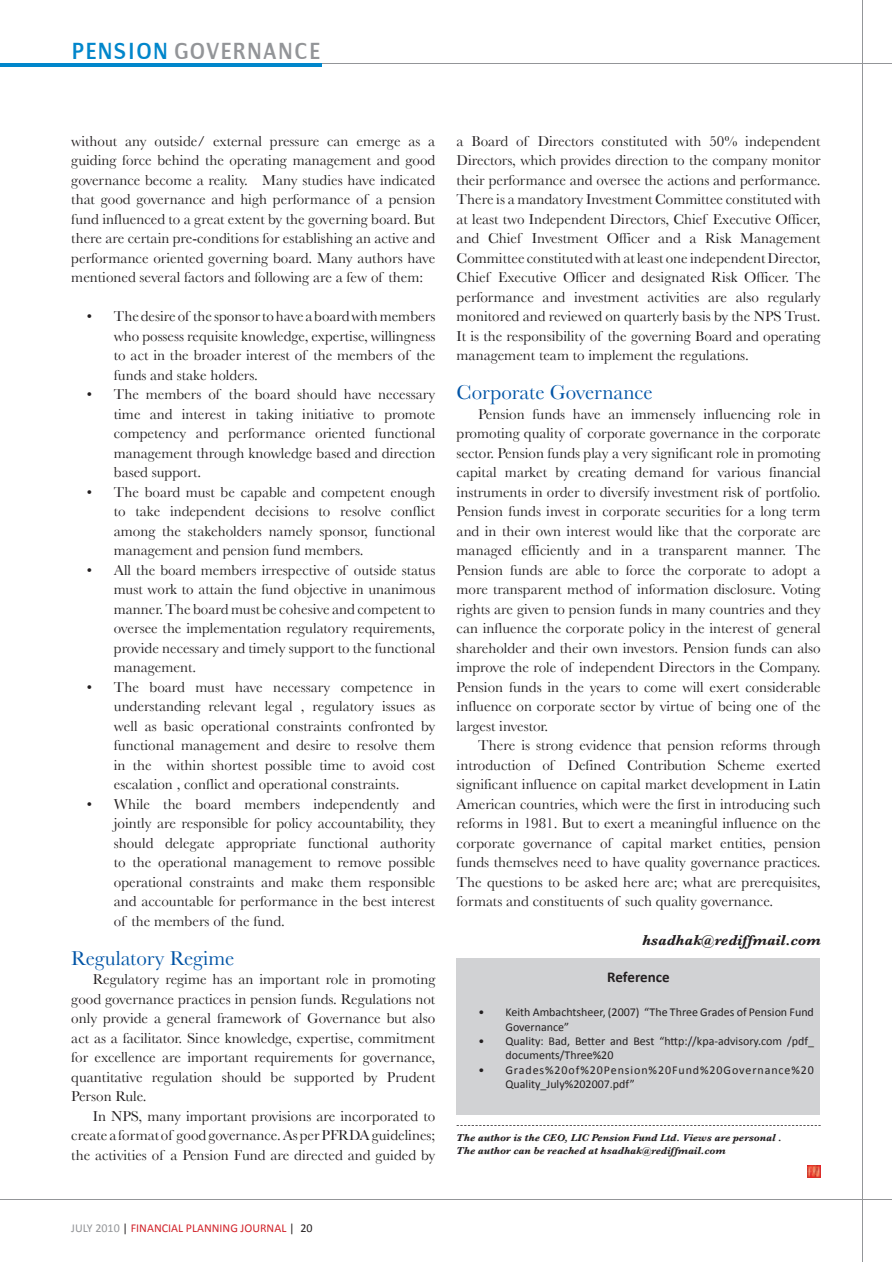
<style>
.page{position:relative;width:892px;height:1262px;background:#fff}
.page>*{position:absolute;margin:0;border:0;box-sizing:border-box;transform-origin:0 0}
.t1{font:22.5px "Communist Sans";color:#939598}
.t2{font:21px "Baskerville";color:#0154a6}
.t3{font:15px/19.5px "Baskerville";color:#231f20;text-align:justify}
.t4{font:italic 700 15px "Baskerville";color:#231f20}
.t5{font:700 15px "Calibri";letter-spacing:-.005em;color:#231f20}
.t6{font:12px/14.4px "Calibri";color:#231f20}
.t7{font:12px/14.4px "Calibri";letter-spacing:.075em;color:#231f20}
.t8{font:12px "Calibri";color:#d1232a}
.t9{font:italic 700 10.5px/12.6px "Baskerville";color:#231f20}
.s1{color:#0086cb}
.s2{color:#939598}
.s3{color:#231f20}
</style>
<div class="page">
<hr style="left:0;top:1199px;width:892px;height:1px;background:#939598">
<hr style="left:862px;top:0;width:1px;height:1262px;background:#939598">
<div style="left:457px;top:958px;width:363px;height:157px;background:#d1d2d4"></div>
<svg style="left:457px;top:1125px;width:364px;height:1px"></svg>
<svg style="left:808px;top:1165px;width:12px;height:13px"></svg>
<hr style="left:0;top:63px;width:892px;height:1px;background:#939598">
<hr style="left:0;top:63px;width:322px;height:3px;background:#0086cb">
<h1 class="t1" style="left:71px;top:42px;width:251px"><span class="s1">PENSION</span> GOVERNANCE</h1>
<p class="t3" style="left:71px;top:131px;width:365px">without any outside/ external pressure can emerge as a guiding force behind the operating management and good governance become a reality. Many studies have indicated that good governance and high performance of a pension fund influenced to a great extent by the governing board. But there are certain pre-conditions for establishing an active and performance oriented governing board. Many authors have mentioned several factors and following are a few of them:</p>
<p class="t3" style="left:114px;top:306px;width:323px;text-indent:-27px">• The desire of the sponsor to have a board with members who possess requisite knowledge, expertise, willingness to act in the broader interest of the members of the funds and stake holders.</p>
<p class="t3" style="left:114px;top:384px;width:323px;text-indent:-27px">• The members of the board should have necessary time and interest in taking initiative to promote competency and performance oriented functional management through knowledge based and direction based support.</p>
<p class="t3" style="left:114px;top:482px;width:323px;text-indent:-27px">• The board must be capable and competent enough to take independent decisions to resolve conflict among the stakeholders namely sponsor, functional management and pension fund members.</p>
<p class="t3" style="left:114px;top:560px;width:323px;text-indent:-27px">• All the board members irrespective of outside status must work to attain the fund objective in unanimous manner. The board must be cohesive and competent to oversee the implementation regulatory requirements, provide necessary and timely support to the functional management.</p>
<p class="t3" style="left:114px;top:677px;width:323px;text-indent:-27px">• The board must have necessary competence in understanding relevant legal , regulatory issues as well as basic operational constraints confronted by functional management and desire to resolve them in the within shortest possible time to avoid cost escalation , conflict and operational constraints.</p>
<p class="t3" style="left:114px;top:794px;width:323px;text-indent:-27px">• While the board members independently and jointly are responsible for policy accountability, they should delegate appropriate functional authority to the operational management to remove possible operational constraints and make them responsible and accountable for performance in the best interest of the members of the fund.</p>
<h2 class="t2" style="left:71px;top:945px;width:165px">Regulatory Regime</h2>
<p class="t3" style="left:71px;top:969px;width:366px;text-indent:22px">Regulatory regime has an important role in promoting good governance practices in pension funds. Regulations not only provide a general framework of Governance but also act as a facilitator. Since knowledge, expertise, commitment for excellence are important requirements for governance, quantitative regulation should be supported by Prudent Person Rule.</p>
<p class="t3" style="left:71px;top:1106px;width:365px;text-indent:22px">In NPS, many important provisions are incorporated to create a format of good governance. As per PFRDA guidelines; the activities of a Pension Fund are directed and guided by</p>
<p class="t3" style="left:457px;top:131px;width:365px">a Board of Directors constituted with 50% independent Directors, which provides direction to the company monitor their performance and oversee the actions and performance.<br>There is a mandatory Investment Committee constituted with at least two Independent Directors, Chief Executive Officer, and Chief Investment Officer and a Risk Management Committee constituted with at least one independent Director, Chief Executive Officer and designated Risk Officer. The performance and investment activities are also regularly monitored and reviewed on quarterly basis by the NPS Trust.<br>It is the responsibility of the governing Board and operating management team to implement the regulations.</p>
<h2 class="t2" style="left:457px;top:380px;width:198px">Corporate Governance</h2>
<p class="t3" style="left:457px;top:404px;width:365px;text-indent:22px">Pension funds have an immensely influencing role in promoting quality of corporate governance in the corporate sector. Pension funds play a very significant role in promoting capital market by creating demand for various financial instruments in order to diversify investment risk of portfolio.<br>Pension funds invest in corporate securities for a long term and in their own interest would like that the corporate are managed efficiently and in a transparent manner. The Pension funds are able to force the corporate to adopt a more transparent method of information disclosure. Voting rights are given to pension funds in many countries and they can influence the corporate policy in the interest of general shareholder and their own investors. Pension funds can also improve the role of independent Directors in the Company.<br>Pension funds in the years to come will exert considerable influence on corporate sector by virtue of being one of the largest investor.</p>
<p class="t3" style="left:457px;top:735px;width:365px;text-indent:22px">There is strong evidence that pension reforms through introduction of Defined Contribution Scheme exerted significant influence on capital market development in Latin American countries, which were the first in introducing such reforms in 1981. But to exert a meaningful influence on the corporate governance of capital market entities, pension funds themselves need to have quality governance practices.<br>The questions to be asked here are; what are prerequisites, formats and constituents of such quality governance.</p>
<p class="t4" style="left:642px;top:931px;width:180px">hsadhak@rediffmail.com</p>
<p class="t5" style="left:607px;top:968px;width:64px">reference</p>
<p class="t6" style="left:505px;top:1004px;width:310px;text-indent:-27px">• Keith Ambachtsheer, (2007) “The Three Grades of Pension Fund<br>Governance”</p>
<p class="t6" style="left:505px;top:1033px;width:310px;text-indent:-27px">• Quality: Bad, Better and Best “http://kpa-advisory.com /pdf_ documents/Three%20</p>
<p class="t7" style="left:505px;top:1062px;width:310px;text-indent:-27px">• Grades%20of%20Pension%20Fund%20Governance%20<br>Quality_July%202007.pdf”</p>
<p class="t9" style="left:457px;top:1131px;width:326px">The author is the CEO, LIC Pension Fund Ltd. Views are personal .<br>The author can be reached at hsadhak@rediffmail.com</p>
<p class="t8" style="left:71px;top:1220px;width:243px"><span class="s2">JULY 2010</span> <span class="s3">|</span> FINANCIAL PLANNING JOURNAL <span class="s3">| 20</span></p>
</div>
